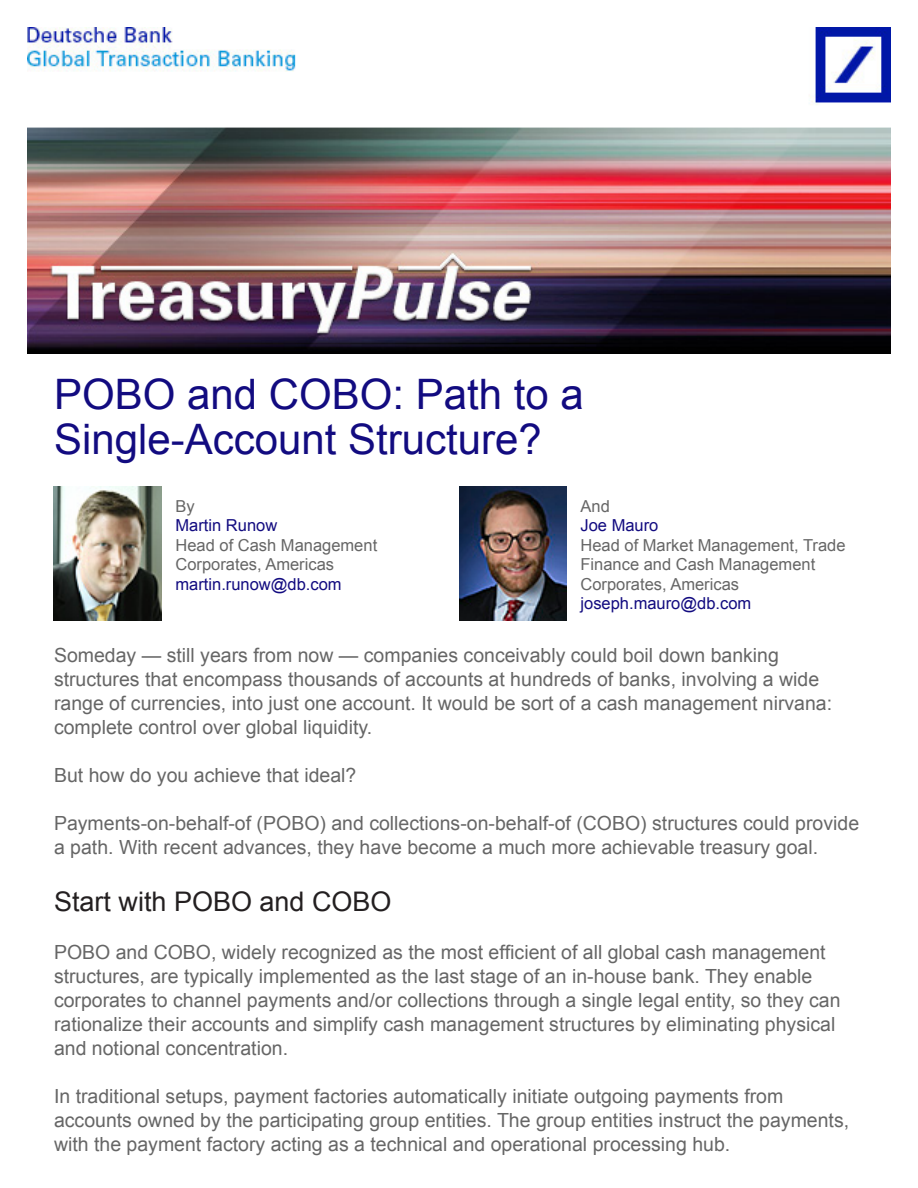
<style>
.page{position:relative;width:918px;height:1188px;background:#fff}
.page>*{position:absolute;margin:0;border:0;box-sizing:border-box;transform-origin:0 0}
.t1{font:42px/45px "Arial";color:#120b80}
.t2{font:27px "Arial";color:#231f20}
.t3{font:19.5px/24px "Arial";color:#666}
.t4{font:16.5px/19.5px "Arial";color:#666}
.t5{font:16.5px "Arial";color:#120b80}
</style>
<div class="page">
<img style="left:459px;top:486px;width:108px;height:135px">
<img style="left:54px;top:486px;width:108px;height:135px">
<img style="left:27px;top:27px;width:864px;height:327px">
<h1 class="t1" style="left:54px;top:372px;width:531px">POBO and COBO: Path to a<br>Single-Account Structure?</h1>
<p class="t4" style="left:176px;top:496px;width:21px">By</p>
<p class="t5" style="left:176px;top:514px;width:103px">Martin Runow</p>
<p class="t4" style="left:176px;top:535px;width:203px">Head of Cash Management<br>Corporates, Americas</p>
<p class="t5" style="left:176px;top:573px;width:168px">martin.runow@db.com</p>
<p class="t4" style="left:580px;top:496px;width:31px">And</p>
<p class="t5" style="left:580px;top:514px;width:79px">Joe Mauro</p>
<p class="t4" style="left:580px;top:535px;width:267px">Head of Market Management, Trade<br>Finance and Cash Management<br>Corporates, Americas</p>
<p class="t5" style="left:580px;top:592px;width:172px">joseph.mauro@db.com</p>
<p class="t3" style="left:54px;top:644px;width:780px">Someday — still years from now — companies conceivably could boil down banking structures that encompass thousands of accounts at hundreds of banks, involving a wide range of currencies, into just one account. It would be sort of a cash management nirvana: complete control over global liquidity.</p>
<p class="t3" style="left:54px;top:764px;width:304px">But how do you achieve that ideal?</p>
<p class="t3" style="left:54px;top:812px;width:807px">Payments-on-behalf-of (POBO) and collections-on-behalf-of (COBO) structures could provide a path. With recent advances, they have become a much more achievable treasury goal.</p>
<h2 class="t2" style="left:54px;top:884px;width:339px">Start with POBO and COBO</h2>
<p class="t3" style="left:54px;top:941px;width:788px">POBO and COBO, widely recognized as the most efficient of all global cash management structures, are typically implemented as the last stage of an in-house bank. They enable corporates to channel payments and/or collections through a single legal entity, so they can rationalize their accounts and simplify cash management structures by eliminating physical and notional concentration.</p>
<p class="t3" style="left:54px;top:1085px;width:797px">In traditional setups, payment factories automatically initiate outgoing payments from accounts owned by the participating group entities. The group entities instruct the payments, with the payment factory acting as a technical and operational processing hub.</p>
</div>
